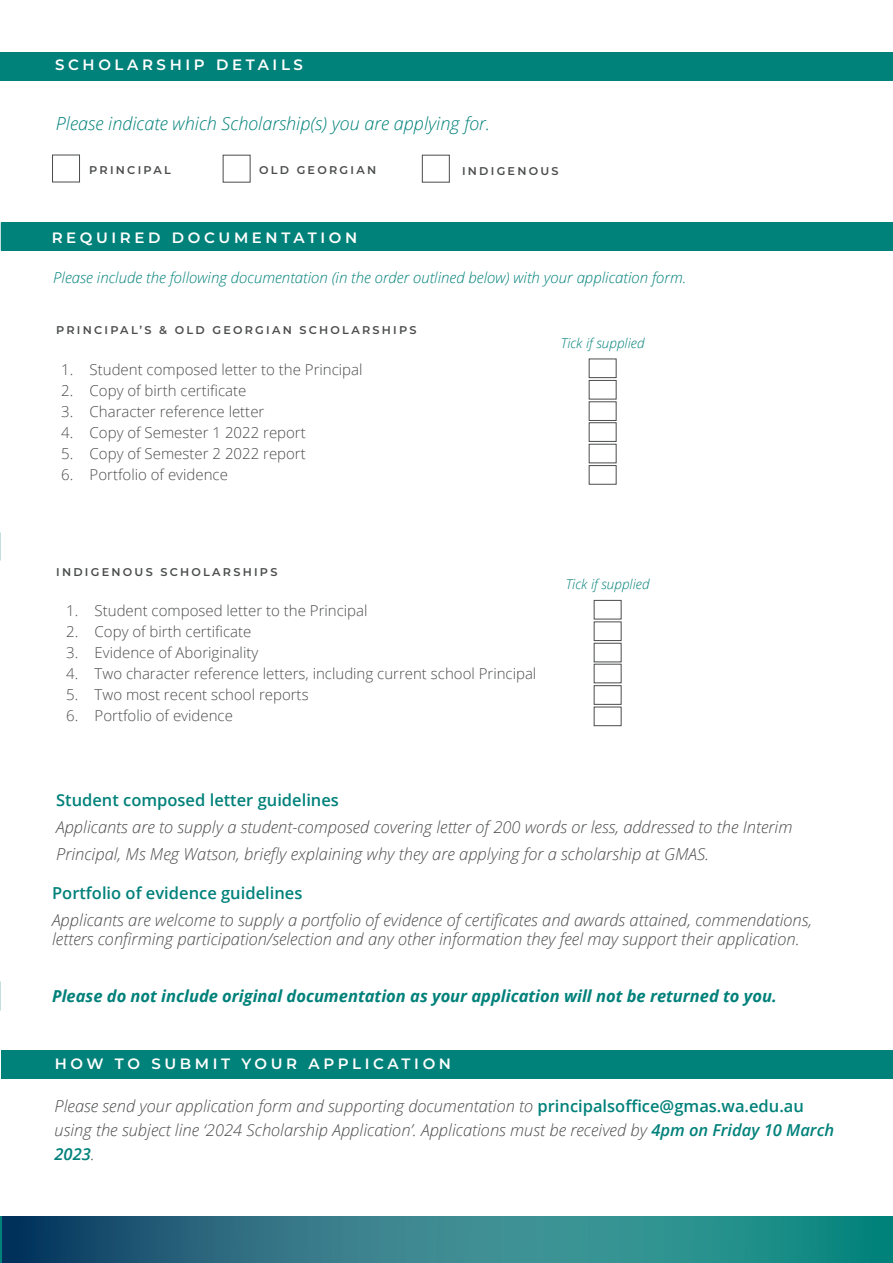
<style>
.page{position:relative;width:893px;height:1263px;background:#fff}
.page>*{position:absolute;margin:0;border:0;box-sizing:border-box;transform-origin:0 0}
.t1{font:italic 300 18px "Open Sans";color:#00817a}
.t2{font:italic 300 16.5px/24px "Open Sans";color:#4b4c4d}
.t3{font:italic 700 16.5px "Open Sans";color:#00817a}
.t4{font:600 16.5px "Open Sans";color:#00817a}
.t5{font:300 15px/21px "Open Sans";color:#4b4c4d}
.t6{font:italic 300 15px "Open Sans";color:#00817a}
.t7{font:600 15px "Montserrat";letter-spacing:.24em;color:#fff}
.t8{font:italic 300 13.5px "Open Sans";color:#00817a}
.t9{font:600 11.25px "Montserrat";letter-spacing:.2em;color:#4b4c4d}
.s1{font-weight:600;font-style:normal;color:#00817a}
.s2{font-weight:600;color:#00817a}
</style>
<div class="page">
<hr style="left:0;top:1217px;width:2px;height:46px;background:#00817a">
<svg style="left:2px;top:1217px;width:891px;height:46px;background:#287a84"></svg>
<div style="left:0;top:52px;width:893px;height:29px;background:#00817a"></div>
<div style="left:2px;top:222px;width:891px;height:28px;background:#00817a"></div>
<div style="left:52px;top:155px;width:28px;height:27px;border:1px solid #4b4c4d"></div>
<div style="left:223px;top:155px;width:27px;height:28px;border:1px solid #4b4c4d"></div>
<div style="left:422px;top:155px;width:28px;height:28px;border:1px solid #4b4c4d"></div>
<div style="left:589px;top:465px;width:27px;height:20px;border:1px solid #4b4c4d"></div>
<div style="left:589px;top:444px;width:27px;height:19px;border:1px solid #4b4c4d"></div>
<div style="left:589px;top:422px;width:27px;height:20px;border:1px solid #4b4c4d"></div>
<div style="left:589px;top:401px;width:27px;height:20px;border:1px solid #4b4c4d"></div>
<div style="left:589px;top:380px;width:27px;height:19px;border:1px solid #4b4c4d"></div>
<div style="left:589px;top:359px;width:27px;height:19px;border:1px solid #4b4c4d"></div>
<div style="left:594px;top:707px;width:27px;height:19px;border:1px solid #4b4c4d"></div>
<div style="left:594px;top:685px;width:27px;height:20px;border:1px solid #4b4c4d"></div>
<div style="left:594px;top:664px;width:27px;height:19px;border:1px solid #4b4c4d"></div>
<div style="left:594px;top:643px;width:27px;height:19px;border:1px solid #4b4c4d"></div>
<div style="left:594px;top:621px;width:27px;height:20px;border:1px solid #4b4c4d"></div>
<div style="left:594px;top:600px;width:27px;height:19px;border:1px solid #4b4c4d"></div>
<div style="left:2px;top:1050px;width:891px;height:29px;background:#00817a"></div>
<p class="t7" style="left:55px;top:54px;width:249px">SCHOLARSHIP DETAILS</p>
<p class="t1" style="left:56px;top:111px;width:436px">Please indicate which Scholarship(s) you are applying for.</p>
<p class="t9" style="left:89px;top:162px;width:83px">PRINCIPAL</p>
<p class="t9" style="left:259px;top:162px;width:119px">OLD GEORGIAN</p>
<p class="t9" style="left:462px;top:163px;width:98px">INDIGENOUS</p>
<p class="t7" style="left:52px;top:227px;width:307px">REQUIRED DOCUMENTATION</p>
<p class="t6" style="left:53px;top:267px;width:635px">Please include the following documentation (in the order outlined below) with your application form.</p>
<p class="t9" style="left:56px;top:322px;width:362px">PRINCIPAL’S &amp; OLD GEORGIAN SCHOLARSHIPS</p>
<p class="t5" style="left:90px;top:358px;width:274px">Student composed letter to the Principal<br>Copy of birth certificate<br>Character reference letter<br>Copy of Semester 1 2022 report<br>Copy of Semester 2 2022 report<br>Portfolio of evidence</p>
<p class="t5" style="left:61px;top:358px;width:14px;text-align:justify">1.<br>2.<br>3.<br>4.<br>5.<br>6.</p>
<p class="t8" style="left:561px;top:334px;width:85px">Tick if supplied</p>
<p class="t9" style="left:56px;top:564px;width:223px">INDIGENOUS SCHOLARSHIPS</p>
<p class="t5" style="left:95px;top:600px;width:443px">Student composed letter to the Principal<br>Copy of birth certificate<br>Evidence of Aboriginality<br>Two character reference letters, including current school Principal Two most recent school reports<br>Portfolio of evidence</p>
<p class="t5" style="left:66px;top:600px;width:14px;text-align:justify">1.<br>2.<br>3.<br>4.<br>5.<br>6.</p>
<p class="t8" style="left:566px;top:575px;width:85px">Tick if supplied</p>
<p class="t4" style="left:56px;top:788px;width:284px">Student composed letter guidelines</p>
<p class="t2" style="left:56px;top:813px;width:738px;line-height:27px">Applicants are to supply a student-composed covering letter of 200 words or less, addressed to the Interim<br>Principal, Ms Meg Watson, briefly explaining why they are applying for a scholarship at GMAS.</p>
<p class="t4" style="left:52px;top:881px;width:252px">Portfolio of evidence guidelines</p>
<p class="t2" style="left:52px;top:909px;width:761px;line-height:19.5px">Applicants are welcome to supply a portfolio of evidence of certificates and awards attained, commendations, letters confirming participation/selection and any other information they feel may support their application.</p>
<p class="t3" style="left:52px;top:984px;width:726px">Please do not include original documentation as your application will not be returned to you.</p>
<p class="t7" style="left:55px;top:1053px;width:398px">HOW TO SUBMIT YOUR APPLICATION</p>
<p class="t2" style="left:55px;top:1093px;width:781px">Please send your application form and supporting documentation to <span class="s1">principalsoffice@gmas.wa.edu.au </span>using the subject line ‘2024 Scholarship Application’. Applications must be received by <span class="s2">4pm on Friday 10 March<br>2023</span>.</p>
</div>
